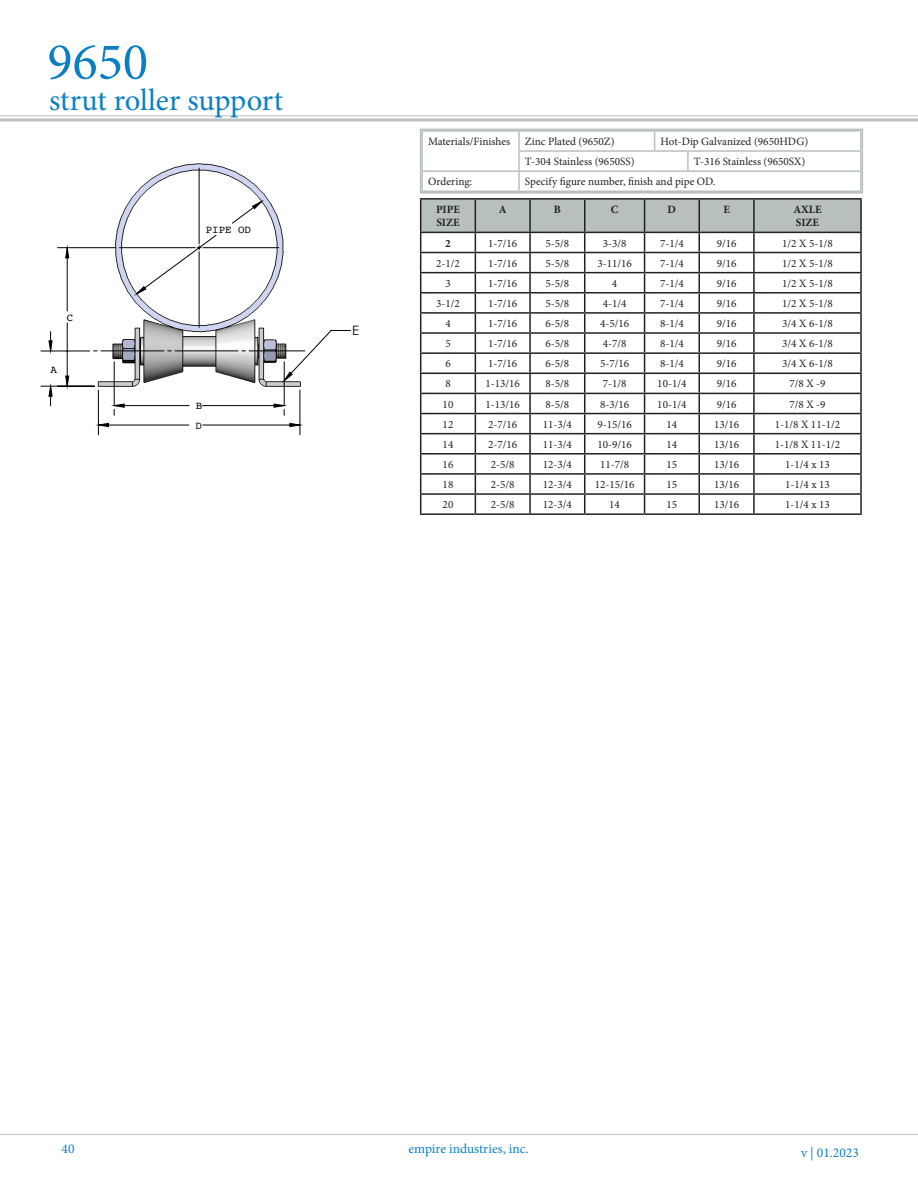
<style>
.page{position:relative;width:918px;height:1188px;background:#fff}
.page>*{position:absolute;margin:0;border:0;box-sizing:border-box;transform-origin:0 0}
.t1{font:52.5px "Minion Pro";color:#0b7fc3}
.t2{font:30.75px "Minion Pro";letter-spacing:-.005em;color:#0b7fc3}
.t3{font:13.5px "Minion Pro";color:#0b7fc3}
.t4{font:12.9px "Century Gothic";color:#000}
.t5{font:11.25px "Minion Pro";color:#231f20}
.t6{font:700 11.25px "Minion Pro";color:#231f20}
.t7{font:10.8px/19.4px "Courier";color:#000}
</style>
<div class="page">
<svg style="left:0;top:118px;width:918px;height:4px;background:#ccd0d1"></svg>
<hr style="left:0;top:115px;width:918px;height:1px;background:#bcc1c3">
<hr style="left:0;top:1134px;width:918px;height:1px;background:#bcc1c3">
<svg style="left:40px;top:167px;width:311px;height:269px"></svg>
<svg style="left:49px;top:201px;width:251px;height:226px"></svg>
<hr style="left:518px;top:150px;width:137px;height:2px;background:#b8bfbf">
<hr style="left:655px;top:150px;width:33px;height:2px;background:#b8bfbf">
<hr style="left:688px;top:150px;width:174px;height:2px;background:#b8bfbf">
<hr style="left:519px;top:170px;width:136px;height:2px;background:#b8bfbf">
<hr style="left:655px;top:170px;width:33px;height:2px;background:#b8bfbf">
<hr style="left:688px;top:170px;width:174px;height:2px;background:#b8bfbf">
<svg style="left:518px;top:132px;width:2px;height:59px"></svg>
<hr style="left:421px;top:170px;width:98px;height:2px;background:#b8bfbf">
<svg style="left:687px;top:152px;width:2px;height:18px"></svg>
<svg style="left:654px;top:132px;width:1px;height:18px"></svg>
<div style="left:420px;top:129px;width:443px;height:65px;border:2px solid #b8bfbf"></div>
<hr style="left:420px;top:198px;width:55px;height:2px;background:#231f20">
<hr style="left:475px;top:198px;width:55px;height:2px;background:#231f20">
<hr style="left:530px;top:198px;width:55px;height:2px;background:#231f20">
<hr style="left:585px;top:198px;width:60px;height:2px;background:#231f20">
<hr style="left:645px;top:198px;width:54px;height:2px;background:#231f20">
<hr style="left:699px;top:198px;width:55px;height:2px;background:#231f20">
<hr style="left:754px;top:198px;width:108px;height:2px;background:#231f20">
<hr style="left:420px;top:513px;width:55px;height:2px;background:#231f20">
<hr style="left:475px;top:513px;width:55px;height:2px;background:#231f20">
<hr style="left:530px;top:513px;width:55px;height:2px;background:#231f20">
<hr style="left:585px;top:513px;width:60px;height:2px;background:#231f20">
<hr style="left:645px;top:513px;width:54px;height:2px;background:#231f20">
<hr style="left:699px;top:513px;width:55px;height:2px;background:#231f20">
<hr style="left:754px;top:513px;width:108px;height:2px;background:#231f20">
<svg style="left:420px;top:199px;width:442px;height:314px"></svg>
<p class="t1" style="left:47px;top:27px;width:102px">9650</p>
<p class="t2" style="left:49px;top:79px;width:236px">strut roller support</p>
<p class="t7" style="left:67px;top:307px;width:8px">C</p>
<p class="t7" style="left:50px;top:360px;width:8px">A</p>
<p class="t7" style="left:206px;top:219px;width:47px">PIPE OD</p>
<p class="t7" style="left:195px;top:396px;width:8px">B<br>D</p>
<p class="t4" style="left:352px;top:322px;width:8px">E</p>
<p class="t5" style="left:428px;top:134px;width:84px">Materials/Finishes</p>
<p class="t5" style="left:525px;top:134px;width:91px">Zinc Plated (9650Z)</p>
<p class="t5" style="left:661px;top:134px;width:149px">Hot-Dip Galvanized (9650HDG)</p>
<p class="t5" style="left:525px;top:154px;width:111px">T-304 Stainless (9650SS)</p>
<p class="t5" style="left:694px;top:154px;width:113px">T-316 Stainless (9650SX)</p>
<p class="t5" style="left:428px;top:174px;width:46px">Ordering:</p>
<p class="t5" style="left:525px;top:174px;width:192px">Specify figure number, finish and pipe OD.</p>
<p class="t6" style="left:436px;top:201px;width:26px">PIPE</p>
<p class="t6" style="left:436px;top:215px;width:25px">SIZE</p>
<p class="t6" style="left:499px;top:201px;width:9px">A</p>
<p class="t6" style="left:554px;top:201px;width:9px">B</p>
<p class="t6" style="left:611px;top:201px;width:9px">C</p>
<p class="t6" style="left:668px;top:201px;width:10px">D</p>
<p class="t6" style="left:723px;top:201px;width:8px">E</p>
<p class="t6" style="left:793px;top:201px;width:30px">AXLE</p>
<p class="t6" style="left:796px;top:215px;width:25px">SIZE</p>
<p class="t6" style="left:445px;top:235px;width:7px">2</p>
<p class="t5" style="left:488px;top:235px;width:31px">1-7/16</p>
<p class="t5" style="left:545px;top:235px;width:25px">5-5/8</p>
<p class="t5" style="left:603px;top:235px;width:25px">3-3/8</p>
<p class="t5" style="left:660px;top:235px;width:25px">7-1/4</p>
<p class="t5" style="left:717px;top:235px;width:21px">9/16</p>
<p class="t5" style="left:782px;top:235px;width:52px">1/2 X 5-1/8</p>
<p class="t5" style="left:436px;top:256px;width:25px">2-1/2</p>
<p class="t5" style="left:488px;top:256px;width:31px">1-7/16</p>
<p class="t5" style="left:545px;top:256px;width:25px">5-5/8</p>
<p class="t5" style="left:597px;top:256px;width:36px">3-11/16</p>
<p class="t5" style="left:660px;top:256px;width:25px">7-1/4</p>
<p class="t5" style="left:717px;top:256px;width:21px">9/16</p>
<p class="t5" style="left:782px;top:256px;width:52px">1/2 X 5-1/8</p>
<p class="t5" style="left:445px;top:276px;width:7px">3</p>
<p class="t5" style="left:488px;top:276px;width:31px">1-7/16</p>
<p class="t5" style="left:545px;top:276px;width:25px">5-5/8</p>
<p class="t5" style="left:612px;top:276px;width:7px">4</p>
<p class="t5" style="left:660px;top:276px;width:25px">7-1/4</p>
<p class="t5" style="left:717px;top:276px;width:21px">9/16</p>
<p class="t5" style="left:782px;top:276px;width:52px">1/2 X 5-1/8</p>
<p class="t5" style="left:436px;top:296px;width:25px">3-1/2</p>
<p class="t5" style="left:488px;top:296px;width:31px">1-7/16</p>
<p class="t5" style="left:545px;top:296px;width:25px">5-5/8</p>
<p class="t5" style="left:603px;top:296px;width:25px">4-1/4</p>
<p class="t5" style="left:660px;top:296px;width:25px">7-1/4</p>
<p class="t5" style="left:717px;top:296px;width:21px">9/16</p>
<p class="t5" style="left:782px;top:296px;width:52px">1/2 X 5-1/8</p>
<p class="t5" style="left:445px;top:316px;width:7px">4</p>
<p class="t5" style="left:488px;top:316px;width:31px">1-7/16</p>
<p class="t5" style="left:545px;top:316px;width:25px">6-5/8</p>
<p class="t5" style="left:600px;top:316px;width:31px">4-5/16</p>
<p class="t5" style="left:660px;top:316px;width:25px">8-1/4</p>
<p class="t5" style="left:717px;top:316px;width:21px">9/16</p>
<p class="t5" style="left:782px;top:316px;width:52px">3/4 X 6-1/8</p>
<p class="t5" style="left:445px;top:336px;width:7px">5</p>
<p class="t5" style="left:488px;top:336px;width:31px">1-7/16</p>
<p class="t5" style="left:545px;top:336px;width:25px">6-5/8</p>
<p class="t5" style="left:603px;top:336px;width:25px">4-7/8</p>
<p class="t5" style="left:660px;top:336px;width:25px">8-1/4</p>
<p class="t5" style="left:717px;top:336px;width:21px">9/16</p>
<p class="t5" style="left:782px;top:336px;width:52px">3/4 X 6-1/8</p>
<p class="t5" style="left:445px;top:356px;width:7px">6</p>
<p class="t5" style="left:488px;top:356px;width:31px">1-7/16</p>
<p class="t5" style="left:545px;top:356px;width:25px">6-5/8</p>
<p class="t5" style="left:600px;top:356px;width:31px">5-7/16</p>
<p class="t5" style="left:660px;top:356px;width:25px">8-1/4</p>
<p class="t5" style="left:717px;top:356px;width:21px">9/16</p>
<p class="t5" style="left:782px;top:356px;width:52px">3/4 X 6-1/8</p>
<p class="t5" style="left:445px;top:376px;width:7px">8</p>
<p class="t5" style="left:485px;top:376px;width:36px">1-13/16</p>
<p class="t5" style="left:545px;top:376px;width:25px">8-5/8</p>
<p class="t5" style="left:603px;top:376px;width:25px">7-1/8</p>
<p class="t5" style="left:657px;top:376px;width:31px">10-1/4</p>
<p class="t5" style="left:717px;top:376px;width:21px">9/16</p>
<p class="t5" style="left:789px;top:376px;width:38px">7/8 X -9</p>
<p class="t5" style="left:443px;top:396px;width:12px">10</p>
<p class="t5" style="left:485px;top:396px;width:36px">1-13/16</p>
<p class="t5" style="left:545px;top:396px;width:25px">8-5/8</p>
<p class="t5" style="left:600px;top:396px;width:31px">8-3/16</p>
<p class="t5" style="left:657px;top:396px;width:31px">10-1/4</p>
<p class="t5" style="left:717px;top:396px;width:21px">9/16</p>
<p class="t5" style="left:789px;top:396px;width:38px">7/8 X -9</p>
<p class="t5" style="left:443px;top:417px;width:12px">12</p>
<p class="t5" style="left:488px;top:417px;width:31px">2-7/16</p>
<p class="t5" style="left:543px;top:417px;width:31px">11-3/4</p>
<p class="t5" style="left:597px;top:417px;width:36px">9-15/16</p>
<p class="t5" style="left:667px;top:417px;width:12px">14</p>
<p class="t5" style="left:714px;top:417px;width:27px">13/16</p>
<p class="t5" style="left:775px;top:417px;width:67px">1-1/8 X 11-1/2</p>
<p class="t5" style="left:443px;top:437px;width:12px">14</p>
<p class="t5" style="left:488px;top:437px;width:31px">2-7/16</p>
<p class="t5" style="left:543px;top:437px;width:31px">11-3/4</p>
<p class="t5" style="left:597px;top:437px;width:36px">10-9/16</p>
<p class="t5" style="left:667px;top:437px;width:12px">14</p>
<p class="t5" style="left:714px;top:437px;width:27px">13/16</p>
<p class="t5" style="left:775px;top:437px;width:67px">1-1/8 X 11-1/2</p>
<p class="t5" style="left:443px;top:457px;width:12px">16</p>
<p class="t5" style="left:491px;top:457px;width:25px">2-5/8</p>
<p class="t5" style="left:543px;top:457px;width:31px">12-3/4</p>
<p class="t5" style="left:600px;top:457px;width:31px">11-7/8</p>
<p class="t5" style="left:667px;top:457px;width:12px">15</p>
<p class="t5" style="left:714px;top:457px;width:27px">13/16</p>
<p class="t5" style="left:785px;top:457px;width:46px">1-1/4 x 13</p>
<p class="t5" style="left:443px;top:477px;width:12px">18</p>
<p class="t5" style="left:491px;top:477px;width:25px">2-5/8</p>
<p class="t5" style="left:543px;top:477px;width:31px">12-3/4</p>
<p class="t5" style="left:595px;top:477px;width:41px">12-15/16</p>
<p class="t5" style="left:667px;top:477px;width:12px">15</p>
<p class="t5" style="left:714px;top:477px;width:27px">13/16</p>
<p class="t5" style="left:785px;top:477px;width:46px">1-1/4 x 13</p>
<p class="t5" style="left:443px;top:497px;width:12px">20</p>
<p class="t5" style="left:491px;top:497px;width:25px">2-5/8</p>
<p class="t5" style="left:543px;top:497px;width:31px">12-3/4</p>
<p class="t5" style="left:609px;top:497px;width:12px">14</p>
<p class="t5" style="left:667px;top:497px;width:12px">15</p>
<p class="t5" style="left:714px;top:497px;width:27px">13/16</p>
<p class="t5" style="left:785px;top:497px;width:46px">1-1/4 x 13</p>
<p class="t3" style="left:62px;top:1140px;width:14px">40</p>
<p class="t3" style="left:409px;top:1139px;width:122px">empire industries, inc.</p>
<p class="t3" style="left:801px;top:1144px;width:59px">v | 01.2023</p>
</div>
